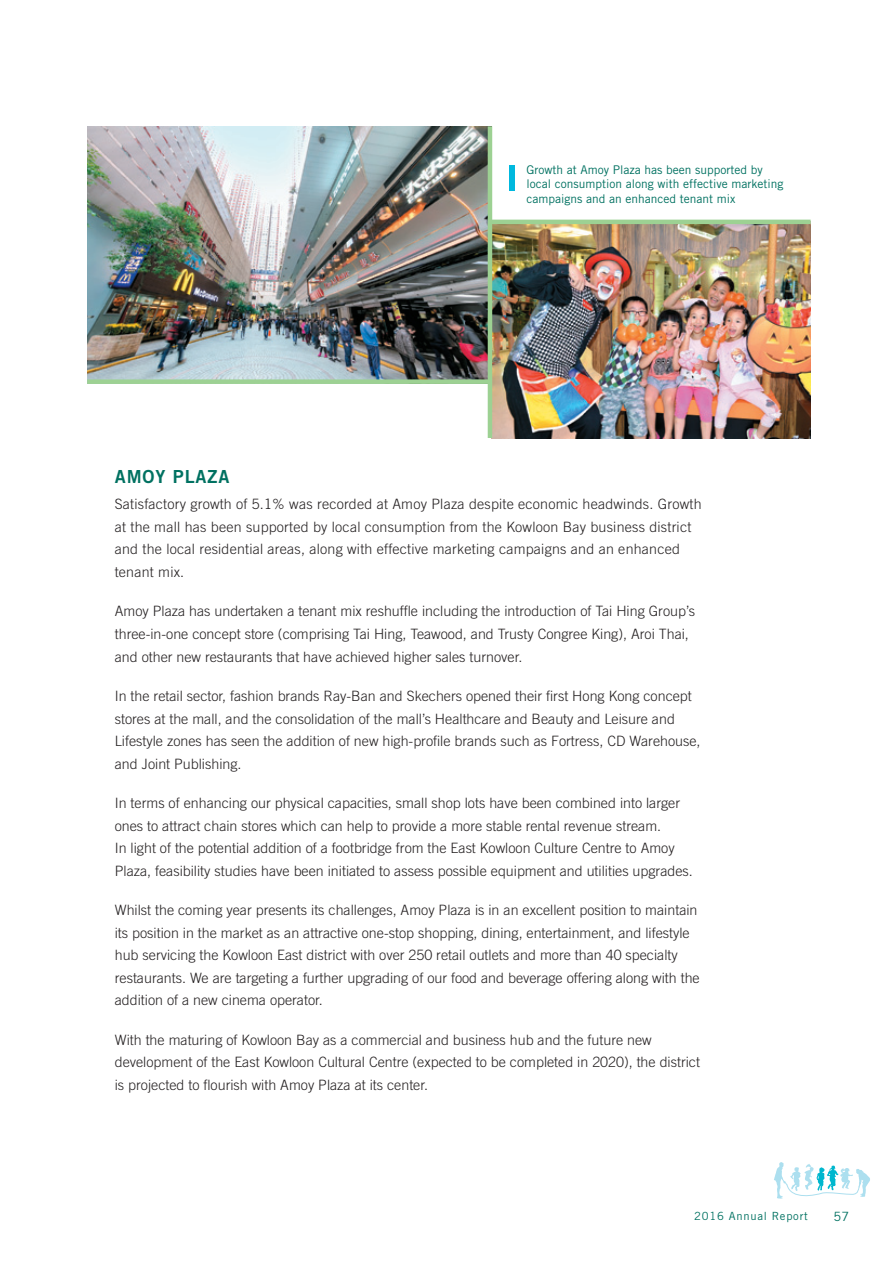
<style>
.page{position:relative;width:893px;height:1263px;background:#fff}
.page>*{position:absolute;margin:0;border:0;box-sizing:border-box;transform-origin:0 0}
.t1{font:18px "Trade Gothic LT Std Bd 2";letter-spacing:.05em;color:#007161}
.t2{font:300 14.25px/22.5px "Trade Gothic LT Std";color:#231f20}
.t3{font:12.75px "Trade Gothic LT Std";color:#007161}
.t4{font:12px/14.2px "Trade Gothic LT Std";color:#007161}
.t5{font:11.25px "Trade Gothic LT Std";letter-spacing:.065em;color:#007161}
</style>
<div class="page">
<svg style="left:774px;top:1162px;width:96px;height:37px"></svg>
<div style="left:509px;top:166px;width:6px;height:25px;background:#00b8de"></div>
<img style="left:492px;top:224px;width:319px;height:214px">
<img style="left:87px;top:126px;width:401px;height:253px">
<div style="left:87px;top:379px;width:404px;height:5px;background:#9dd193"></div>
<hr style="left:491px;top:220px;width:320px;height:4px;background:#9dd193">
<hr style="left:488px;top:126px;width:4px;height:312px;background:#9dd193">
<p class="t4" style="left:526px;top:163px;width:258px">Growth at Amoy Plaza has been supported by local consumption along with effective marketing campaigns and an enhanced tenant mix</p>
<p class="t1" style="left:115px;top:465px;width:116px">AMOY PLAZA</p>
<p class="t2" style="left:115px;top:493px;width:588px">Satisfactory growth of 5.1% was recorded at Amoy Plaza despite economic headwinds. Growth at the mall has been supported by local consumption from the Kowloon Bay business district and the local residential areas, along with effective marketing campaigns and an enhanced tenant mix.</p>
<p class="t2" style="left:115px;top:600px;width:582px">Amoy Plaza has undertaken a tenant mix reshuffle including the introduction of Tai Hing Group’s three-in-one concept store (comprising Tai Hing, Teawood, and Trusty Congree King), Aroi Thai, and other new restaurants that have achieved higher sales turnover.</p>
<p class="t2" style="left:115px;top:684px;width:587px">In the retail sector, fashion brands Ray-Ban and Skechers opened their first Hong Kong concept stores at the mall, and the consolidation of the mall’s Healthcare and Beauty and Leisure and Lifestyle zones has seen the addition of new high-profile brands such as Fortress, CD Warehouse, and Joint Publishing.</p>
<p class="t2" style="left:115px;top:791px;width:579px">In terms of enhancing our physical capacities, small shop lots have been combined into larger ones to attract chain stores which can help to provide a more stable rental revenue stream.<br>In light of the potential addition of a footbridge from the East Kowloon Culture Centre to Amoy Plaza, feasibility studies have been initiated to assess possible equipment and utilities upgrades.</p>
<p class="t2" style="left:115px;top:898px;width:586px">Whilst the coming year presents its challenges, Amoy Plaza is in an excellent position to maintain its position in the market as an attractive one-stop shopping, dining, entertainment, and lifestyle hub servicing the Kowloon East district with over 250 retail outlets and more than 40 specialty restaurants. We are targeting a further upgrading of our food and beverage offering along with the addition of a new cinema operator.</p>
<p class="t2" style="left:115px;top:1028px;width:587px">With the maturing of Kowloon Bay as a commercial and business hub and the future new development of the East Kowloon Cultural Centre (expected to be completed in 2020), the district is projected to flourish with Amoy Plaza at its center.</p>
<p class="t5" style="left:694px;top:1209px;width:115px">2016 Annual Report</p>
<p class="t3" style="left:833px;top:1209px;width:17px">57</p>
</div>
